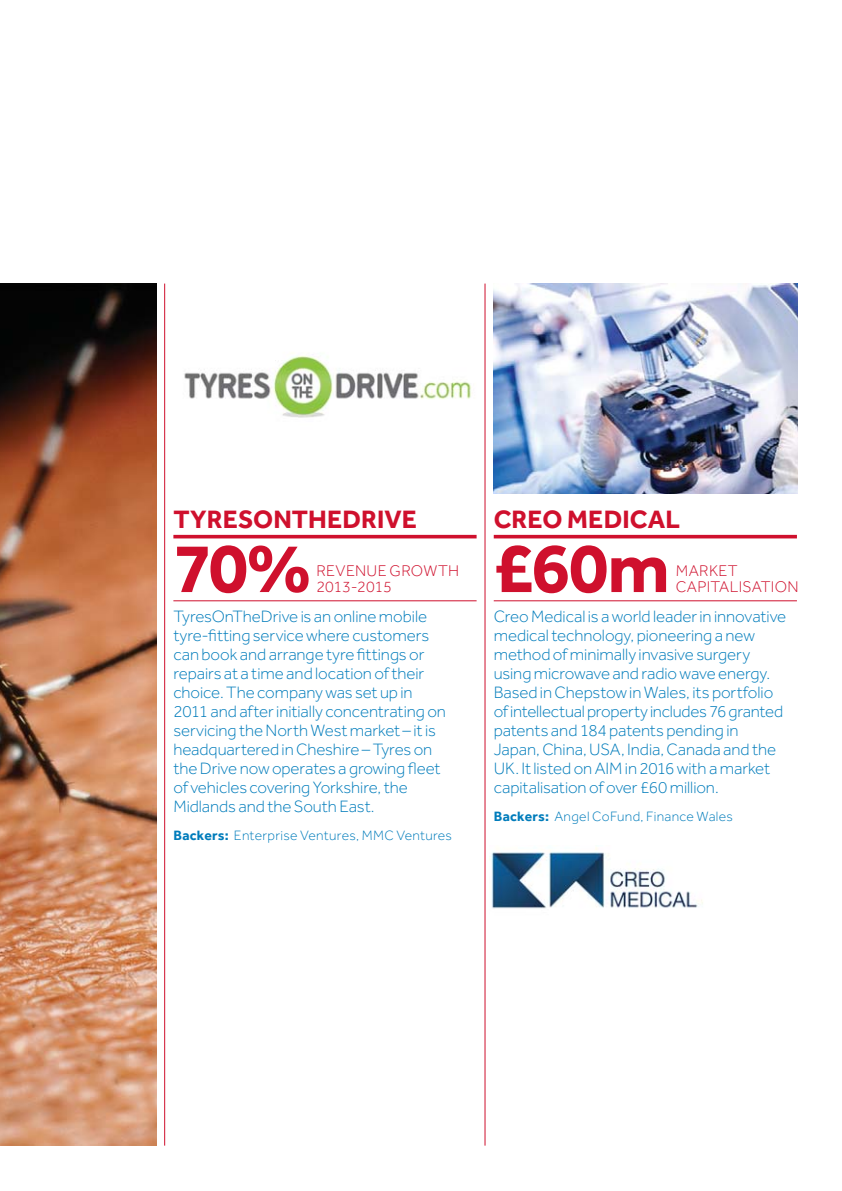
<style>
.page{position:relative;width:842px;height:1191px;background:#fff}
.page>*{position:absolute;margin:0;border:0;box-sizing:border-box;transform-origin:0 0}
.t1{font:700 72px "Effra";color:#cf102d}
.t2{font:700 26px "Effra";letter-spacing:.005em;color:#cf102d}
.t3{font:300 17px/19px "Effra";letter-spacing:-.005em;color:#007cbb}
.t4{font:300 16px/16px "Effra";letter-spacing:.02em;color:#cf102d}
.t5{font:300 14px "Effra";letter-spacing:.02em;color:#007cbb}
.s1{font-weight:700}
</style>
<div class="page">
<img style="left:0;top:283px;width:156px;height:862px">
<hr style="left:485px;top:283px;width:1px;height:862px;background:#cf102d">
<hr style="left:164px;top:283px;width:1px;height:862px;background:#cf102d">
<img style="left:493px;top:283px;width:305px;height:210px">
<hr style="left:494px;top:535px;width:303px;height:3px;background:#cf102d">
<hr style="left:494px;top:600px;width:303px;height:1px;background:#cf102d">
<img style="left:184px;top:356px;width:288px;height:62px">
<hr style="left:173px;top:535px;width:304px;height:3px;background:#cf102d">
<hr style="left:173px;top:600px;width:304px;height:1px;background:#cf102d">
<img style="left:490px;top:847px;width:213px;height:62px">
<h2 class="t2" style="left:173px;top:503px;width:245px">TYRESONTHEDRIVE</h2>
<h1 class="t1" style="left:173px;top:523px;width:140px">70%</h1>
<p class="t3" style="left:173px;top:607px;width:274px">TyresOnTheDrive is an online mobile tyre-fitting service where customers can book and arrange tyre fittings or repairs at a time and location of their choice. The company was set up in 2011 and after initially concentrating on servicing the North West market – it is headquartered in Cheshire – Tyres on the Drive now operates a growing fleet of vehicles covering Yorkshire, the Midlands and the South East.</p>
<p class="t5" style="left:173px;top:826px;width:280px"><span class="s1">Backers:</span> Enterprise Ventures, MMC Ventures</p>
<p class="t4" style="left:316px;top:562px;width:144px">REVENUE GROWTH<br>2013-2015</p>
<h2 class="t2" style="left:494px;top:503px;width:188px">CREO MEDICAL</h2>
<h1 class="t1" style="left:494px;top:523px;width:177px">£60m</h1>
<p class="t3" style="left:494px;top:607px;width:294px">Creo Medical is a world leader in innovative medical technology, pioneering a new method of minimally invasive surgery using microwave and radio wave energy.<br>Based in Chepstow in Wales, its portfolio of intellectual property includes 76 granted patents and 184 patents pending in Japan, China, USA, India, Canada and the UK. It listed on AIM in 2016 with a market capitalisation of over £60 million.</p>
<p class="t5" style="left:494px;top:807px;width:241px"><span class="s1">Backers:</span> Angel CoFund, Finance Wales</p>
<p class="t4" style="left:676px;top:562px;width:124px">MARKET<br>CAPITALISATION</p>
</div>
